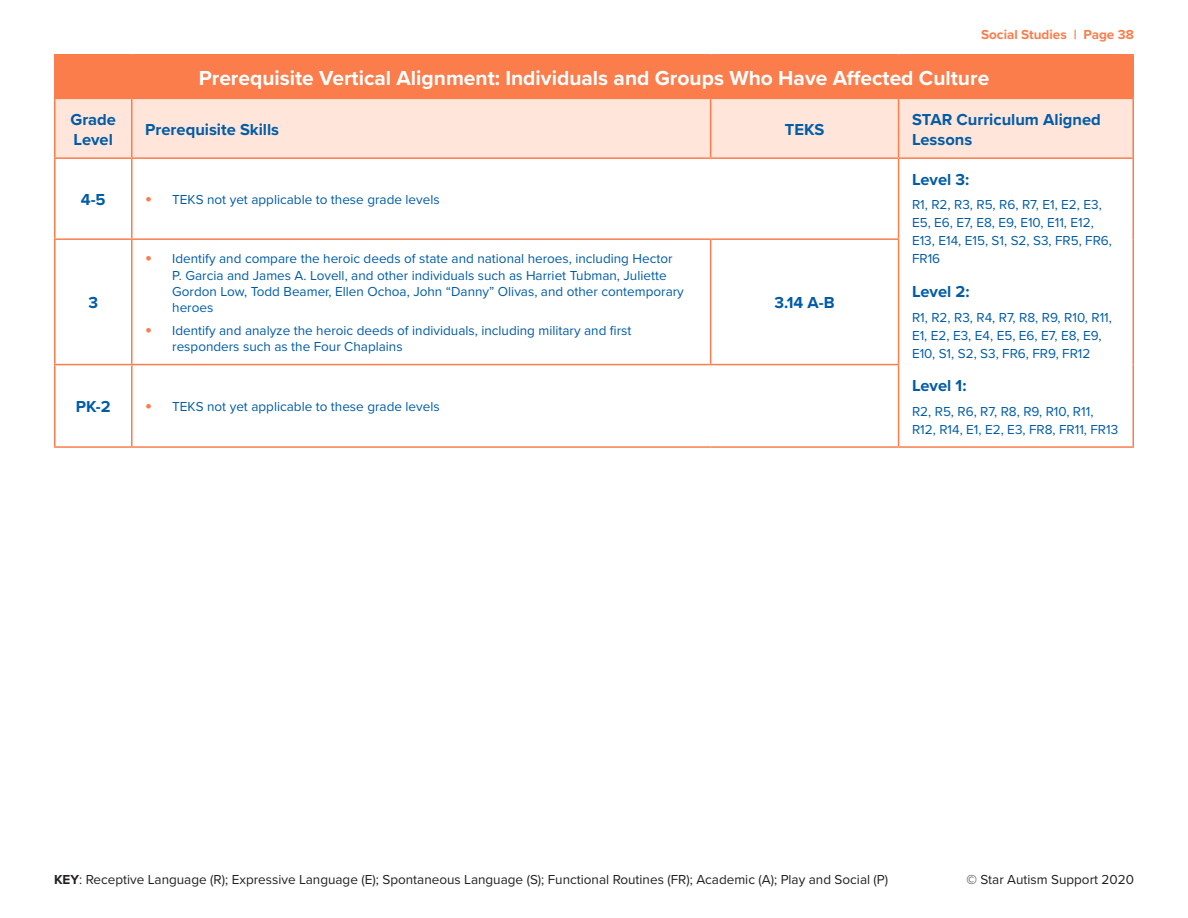
<style>
.page{position:relative;width:1188px;height:918px;background:#fff}
.page>*{position:absolute;margin:0;border:0;box-sizing:border-box;transform-origin:0 0}
.Table_Header{font:700 21px "Proxima Nova";color:#fff}
.Table_Subheader{font:700 16.5px/19.8px "Proxima Nova";color:#005ca7}
.Aligned_Lessons_-_He{font:700 16.5px "Proxima Nova";color:#005ca7}
.Grade_Level_and_TEKS{font:700 16.5px "Proxima Nova";color:#005ca7}
.Aligned_Lessons_-_Bo{font:13.5px/18px "Proxima Nova";color:#005ca7}
.t1{font:13.5px "Proxima Nova";color:#231f20}
.t2{font:700 13.5px "Proxima Nova";color:#fb7d4c}
.s1{font-weight:700;font-size:19.5px;color:#fb7d4c}
.s2{font-weight:700}
</style>
<div class="page">
<div style="left:55px;top:55px;width:1078px;height:43px;background:#fb7d4c"></div>
<div style="left:56px;top:99px;width:1076px;height:58px;background:#ffe5da"></div>
<hr style="left:54px;top:99px;width:2px;height:58px;background:#fb7d4c">
<hr style="left:131px;top:99px;width:2px;height:58px;background:#fb7d4c">
<hr style="left:710px;top:99px;width:1px;height:58px;background:#fb7d4c">
<hr style="left:898px;top:99px;width:1px;height:58px;background:#fb7d4c">
<hr style="left:1132px;top:99px;width:2px;height:58px;background:#fb7d4c">
<hr style="left:54px;top:157px;width:78px;height:2px;background:#fb7d4c">
<hr style="left:54px;top:159px;width:2px;height:79px;background:#fb7d4c">
<hr style="left:132px;top:157px;width:579px;height:2px;background:#fb7d4c">
<hr style="left:131px;top:159px;width:2px;height:79px;background:#fb7d4c">
<hr style="left:711px;top:157px;width:188px;height:2px;background:#fb7d4c">
<hr style="left:899px;top:157px;width:235px;height:2px;background:#fb7d4c">
<hr style="left:898px;top:159px;width:1px;height:79px;background:#fb7d4c">
<hr style="left:1132px;top:159px;width:2px;height:80px;background:#fb7d4c">
<hr style="left:54px;top:238px;width:78px;height:2px;background:#fb7d4c">
<hr style="left:54px;top:240px;width:2px;height:124px;background:#fb7d4c">
<hr style="left:132px;top:238px;width:579px;height:2px;background:#fb7d4c">
<hr style="left:131px;top:240px;width:2px;height:124px;background:#fb7d4c">
<hr style="left:711px;top:238px;width:188px;height:2px;background:#fb7d4c">
<hr style="left:710px;top:240px;width:1px;height:124px;background:#fb7d4c">
<hr style="left:898px;top:240px;width:1px;height:124px;background:#fb7d4c">
<hr style="left:1132px;top:239px;width:2px;height:126px;background:#fb7d4c">
<hr style="left:54px;top:364px;width:78px;height:1px;background:#fb7d4c">
<hr style="left:54px;top:365px;width:2px;height:81px;background:#fb7d4c">
<hr style="left:132px;top:364px;width:579px;height:1px;background:#fb7d4c">
<hr style="left:131px;top:365px;width:2px;height:81px;background:#fb7d4c">
<hr style="left:711px;top:364px;width:188px;height:1px;background:#fb7d4c">
<hr style="left:898px;top:365px;width:1px;height:81px;background:#fb7d4c">
<hr style="left:1132px;top:365px;width:2px;height:81px;background:#fb7d4c">
<hr style="left:54px;top:446px;width:78px;height:2px;background:#fb7d4c">
<hr style="left:132px;top:446px;width:579px;height:2px;background:#fb7d4c">
<hr style="left:711px;top:446px;width:188px;height:2px;background:#fb7d4c">
<hr style="left:899px;top:446px;width:235px;height:2px;background:#fb7d4c">
<hr style="left:54px;top:54px;width:78px;height:2px;background:#fb7d4c">
<hr style="left:54px;top:55px;width:2px;height:43px;background:#fb7d4c">
<hr style="left:132px;top:54px;width:579px;height:2px;background:#fb7d4c">
<hr style="left:711px;top:54px;width:188px;height:2px;background:#fb7d4c">
<hr style="left:899px;top:54px;width:235px;height:2px;background:#fb7d4c">
<hr style="left:1132px;top:55px;width:2px;height:43px;background:#fb7d4c">
<hr style="left:54px;top:98px;width:78px;height:1px;background:#fb7d4c">
<hr style="left:132px;top:98px;width:579px;height:1px;background:#fb7d4c">
<hr style="left:711px;top:98px;width:188px;height:1px;background:#fb7d4c">
<hr style="left:899px;top:98px;width:235px;height:1px;background:#fb7d4c">
<p class="t2" style="left:981px;top:24px;width:154px">Social Studies | Page 38</p>
<p class="Table_Header" style="left:199px;top:62px;width:792px">Prerequisite Vertical Alignment: Individuals and Groups Who Have Affected Culture</p>
<p class="Table_Subheader" style="left:70px;top:109px;width:47px">Grade<br>Level</p>
<p class="Table_Subheader" style="left:145px;top:119px;width:135px">Prerequisite Skills</p>
<p class="Table_Subheader" style="left:785px;top:119px;width:41px">TEKS</p>
<p class="Table_Subheader" style="left:912px;top:109px;width:190px">STAR Curriculum Aligned<br>Lessons</p>
<p class="Grade_Level_and_TEKS" style="left:81px;top:187px;width:26px">4-5</p>
<p class="Aligned_Lessons_-_Bo" style="left:145px;top:190px;width:296px"><span class="s1">•</span> TEKS not yet applicable to these grade levels</p>
<p class="Grade_Level_and_TEKS" style="left:88px;top:291px;width:11px">3</p>
<p class="Aligned_Lessons_-_Bo" style="left:172px;top:250px;width:513px;line-height:16.2px;text-indent:-27px"><span class="s1">•</span> Identify and compare the heroic deeds of state and national heroes, including Hector P. Garcia and James A. Lovell, and other individuals such as Harriet Tubman, Juliette Gordon Low, Todd Beamer, Ellen Ochoa, John “Danny” Olivas, and other contemporary heroes</p>
<p class="Aligned_Lessons_-_Bo" style="left:172px;top:322px;width:461px;line-height:16.2px;text-indent:-27px"><span class="s1">•</span> Identify and analyze the heroic deeds of individuals, including military and first responders such as the Four Chaplains</p>
<p class="Grade_Level_and_TEKS" style="left:76px;top:395px;width:36px">PK-2</p>
<p class="Aligned_Lessons_-_Bo" style="left:145px;top:397px;width:296px"><span class="s1">•</span> TEKS not yet applicable to these grade levels</p>
<p class="Grade_Level_and_TEKS" style="left:774px;top:291px;width:62px">3.14 A-B</p>
<p class="Aligned_Lessons_-_He" style="left:912px;top:167px;width:59px">Level 3:</p>
<p class="Aligned_Lessons_-_Bo" style="left:912px;top:195px;width:201px">R1, R2, R3, R5, R6, R7, E1, E2, E3,<br>E5, E6, E7, E8, E9, E10, E11, E12,<br>E13, E14, E15, S1, S2, S3, FR5, FR6,<br>FR16</p>
<p class="Aligned_Lessons_-_He" style="left:912px;top:279px;width:59px">Level 2:</p>
<p class="Aligned_Lessons_-_Bo" style="left:912px;top:307px;width:201px">R1, R2, R3, R4, R7, R8, R9, R10, R11,<br>E1, E2, E3, E4, E5, E6, E7, E8, E9,<br>E10, S1, S2, S3, FR6, FR9, FR12</p>
<p class="Aligned_Lessons_-_He" style="left:912px;top:373px;width:56px">Level 1:</p>
<p class="Aligned_Lessons_-_Bo" style="left:912px;top:401px;width:208px">R2, R5, R6, R7, R8, R9, R10, R11,<br>R12, R14, E1, E2, E3, FR8, FR11, FR13</p>
<p class="t1" style="left:54px;top:870px;width:836px"><span class="s2">KEY</span>: Receptive Language (R); Expressive Language (E); Spontaneous Language (S); Functional Routines (FR); Academic (A); Play and Social (P)</p>
<p class="t1" style="left:967px;top:870px;width:169px">© Star Autism Support 2020</p>
</div>
